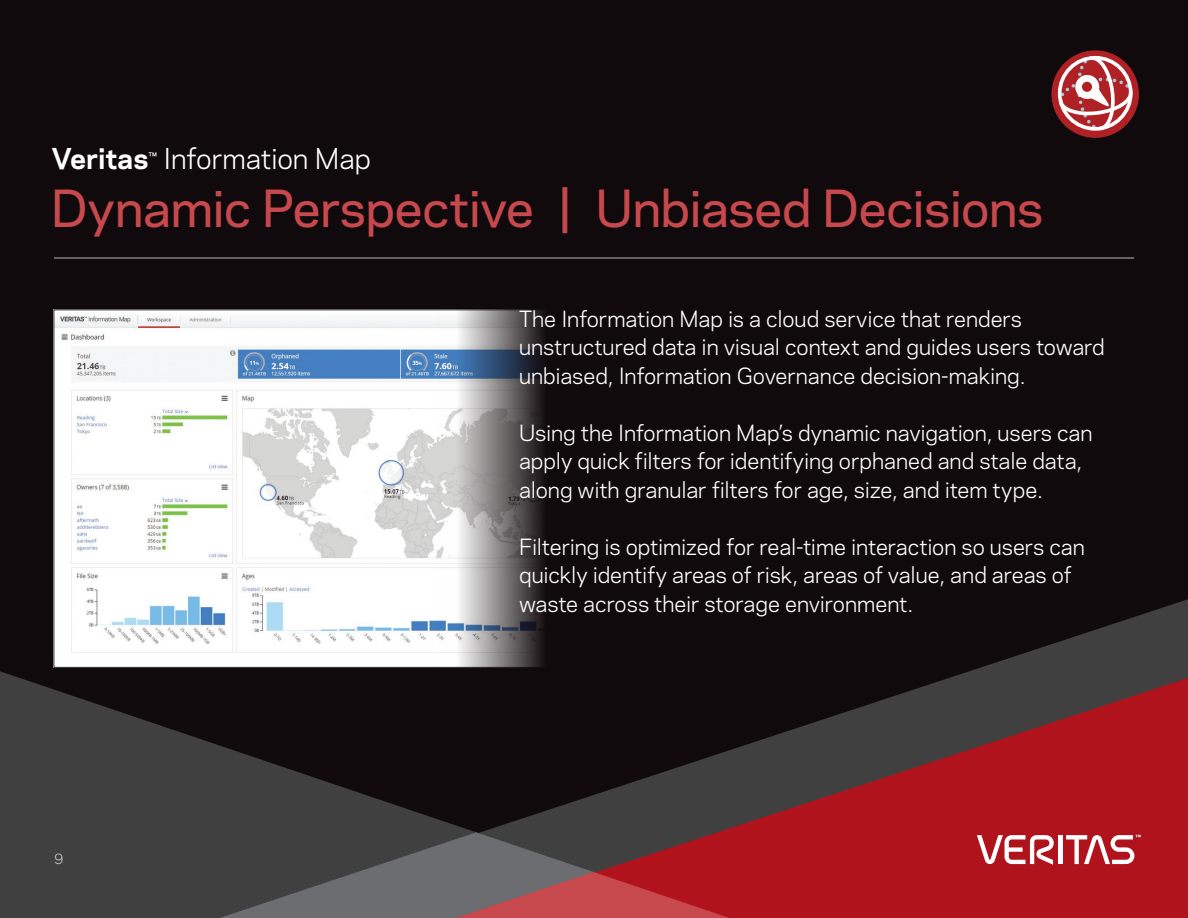
<style>
.page{position:relative;width:1188px;height:918px;background:#110a0c}
.page>*{position:absolute;margin:0;border:0;box-sizing:border-box;transform-origin:0 0}
.t1{font:500 48px "Polaris";letter-spacing:-.005em;color:#c7484d}
.t2{font:27px "Polaris";letter-spacing:-.01em;color:#fff}
.t3{font:21px/28.5px "Polaris";letter-spacing:-.005em;color:#fff}
.t4{font:13.5px "Polaris";color:#c7c8ca}
.s1{font-weight:700}
</style>
<div class="page">
<svg style="left:962px;top:599px;width:226px;height:75px"></svg>
<svg style="left:0;top:671px;width:415px;height:247px;fill:#404041"></svg>
<svg style="left:179px;top:832px;width:236px;height:86px;background:#4d4e4f"></svg>
<svg style="left:415px;top:674px;width:773px;height:244px"></svg>
<svg style="left:415px;top:872px;width:354px;height:46px;background:#a34349"></svg>
<div style="left:1058px;top:835px;width:5px;height:29px;background:#fff"></div>
<svg style="left:977px;top:835px;width:78px;height:30px;background:#cf7075"></svg>
<svg style="left:1066px;top:835px;width:75px;height:29px;background:#cc676d"></svg>
<img style="left:56px;top:311px;width:382px;height:355px">
<div style="left:1052px;top:50px;width:87px;height:88px;background:#af2125;border-radius:50%"></div>
<svg style="left:1055px;top:53px;width:81px;height:81px"></svg>
<hr style="left:54px;top:257px;width:1080px;height:2px;background:#a8a9ad">
<svg style="left:438px;top:309px;width:294px;height:401px"></svg>
<p class="t2" style="left:52px;top:138px;width:321px"><span class="s1">Veritas</span><sup>™</sup> Information Map</p>
<p class="t1" style="left:51px;top:173px;width:994px">Dynamic Perspective | Unbiased Decisions</p>
<p class="t4" style="left:54px;top:848px;width:11px">9</p>
<p class="t3" style="left:519px;top:303px;width:587px">The Information Map is a cloud service that renders unstructured data in visual context and guides users toward unbiased, Information Governance decision-making.</p>
<p class="t3" style="left:519px;top:417px;width:575px">Using the Information Map’s dynamic navigation, users can apply quick filters for identifying orphaned and stale data, along with granular filters for age, size, and item type.</p>
<p class="t3" style="left:519px;top:531px;width:567px">Filtering is optimized for real-time interaction so users can quickly identify areas of risk, areas of value, and areas of waste across their storage environment.</p>
</div>
